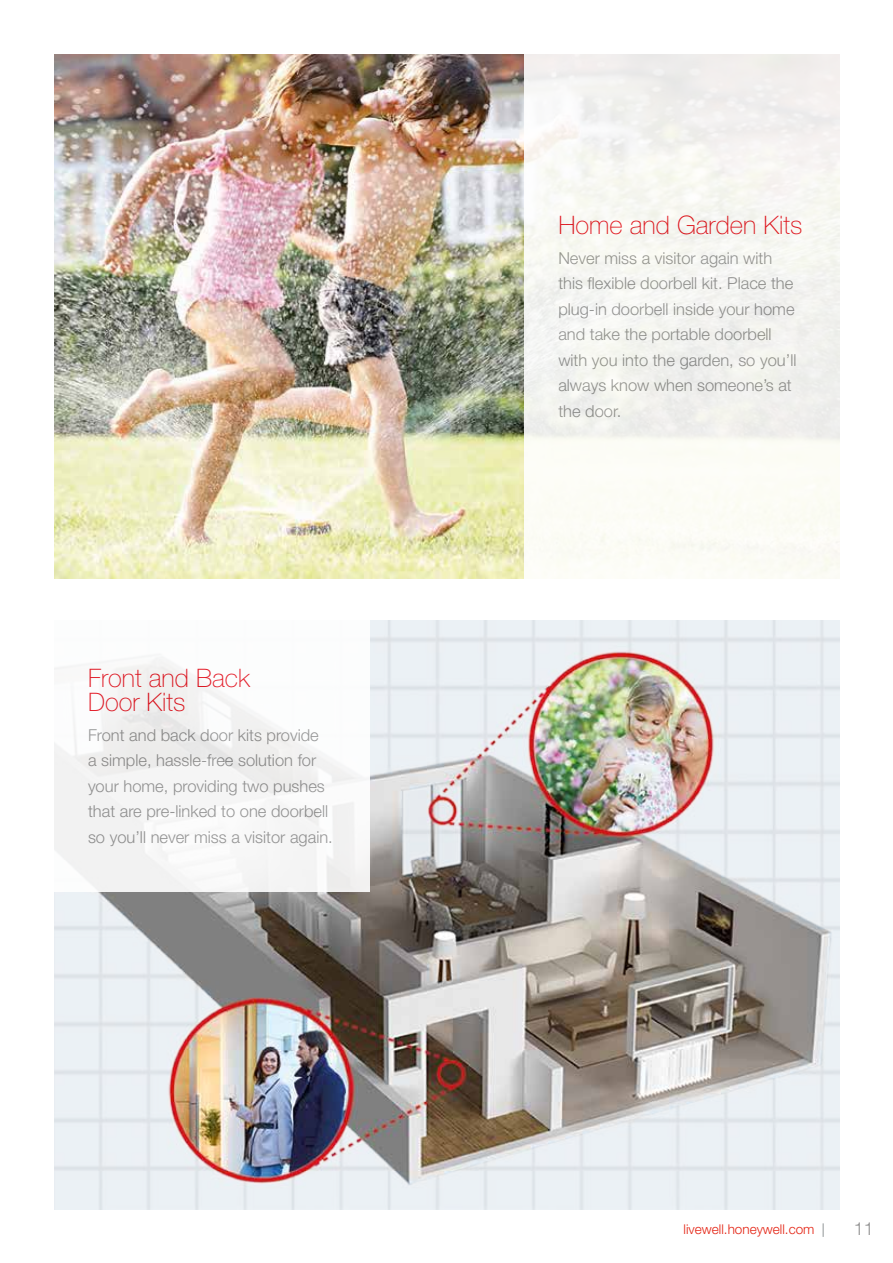
<style>
.page{position:relative;width:893px;height:1263px;background:#fff}
.page>*{position:absolute;margin:0;border:0;box-sizing:border-box;transform-origin:0 0}
.t1{font:100 25.5px/24px "Helvetica Neue LT Std";color:#e30613}
.t2{font:300 18px "Helvetica Neue LT Std";color:#909090}
.t3{font:300 16.5px/25.5px "Helvetica Neue LT Std";color:#909090}
.t4{font:300 13.5px "Helvetica Neue LT Std";color:#e42313}
.s1{color:#71777a}
</style>
<div class="page">
<img style="left:55px;top:54px;width:469px;height:525px">
<img style="left:55px;top:620px;width:785px;height:589px">
<div style="left:54px;top:619px;width:316px;height:273px;background:#f6f7f7"></div>
<div style="left:524px;top:54px;width:316px;height:525px;background:#f6f6f2"></div>
<h1 class="t1" style="left:88px;top:666px;width:163px">Front and Back<br>Door Kits</h1>
<p class="t3" style="left:88px;top:721px;width:246px">Front and back door kits provide<br>a simple, hassle-free solution for your home, providing two pushes that are pre-linked to one doorbell so you’ll never miss a visitor again.</p>
<h1 class="t1" style="left:558px;top:213px;width:245px">Home and Garden Kits</h1>
<p class="t3" style="left:558px;top:245px;width:240px">Never miss a visitor again with this flexible doorbell kit. Place the plug-in doorbell inside your home and take the portable doorbell with you into the garden, so you’ll always know when someone’s at the door.</p>
<p class="t4" style="left:684px;top:1221px;width:143px">livewell.honeywell.com <span class="s1">|</span></p>
<p class="t2" style="left:854px;top:1218px;width:22px">11</p>
</div>
